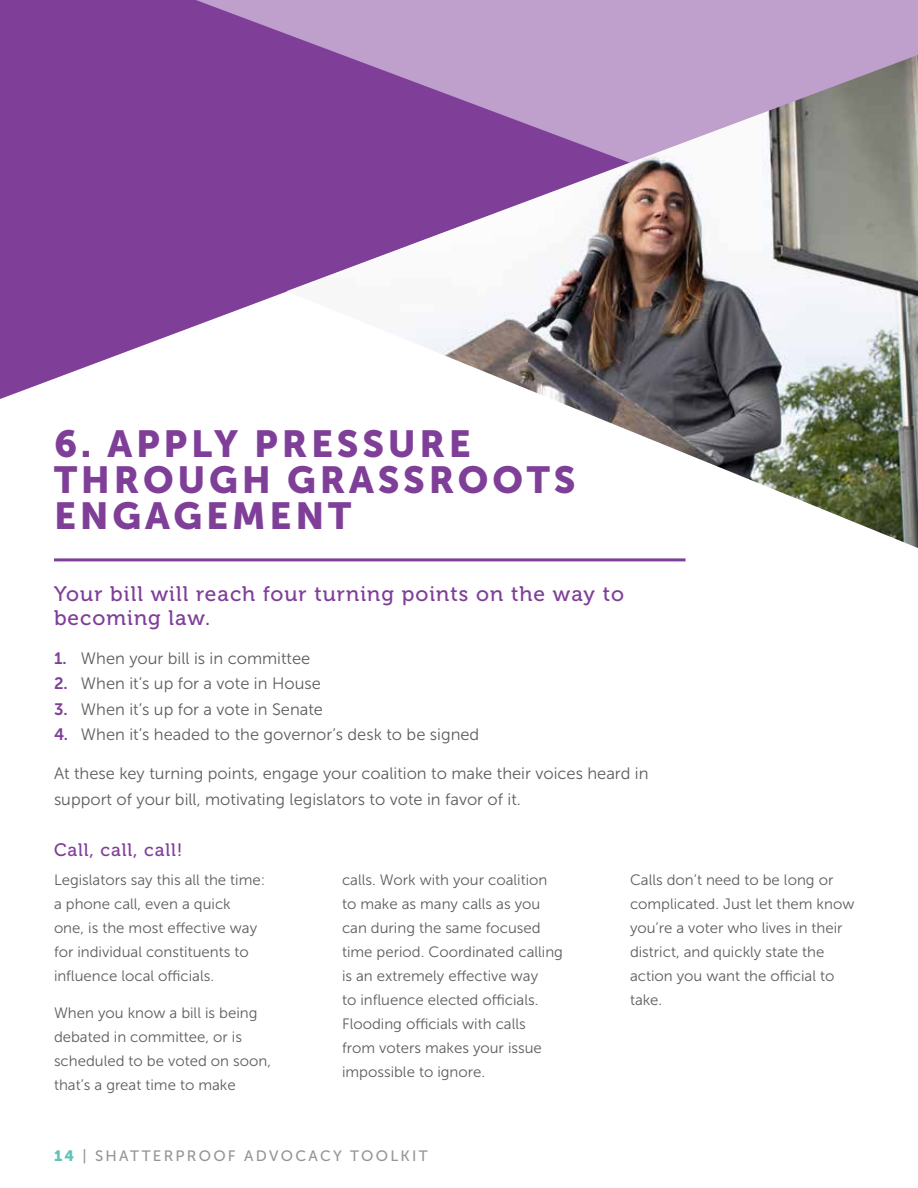
<style>
.page{position:relative;width:918px;height:1188px;background:#fff}
.page>*{position:absolute;margin:0;border:0;box-sizing:border-box;transform-origin:0 0}
.t1{font:37.5px/36px "Museo Sans 900";letter-spacing:.1em;color:#7f3f98}
.t2{font:21px/24px "Museo 500";letter-spacing:.05em;color:#7f3f98}
.t3{font:18px "Museo 500";letter-spacing:.05em;color:#7f3f98}
.t4{font:16.5px/25.5px "Museo Sans 300";color:#5c5d5f}
.t5{font:15px/24px "Museo Sans 300";color:#5c5d5f}
.t6{font:15px "Museo Sans 500";letter-spacing:.15em;color:#949598}
.s1{font-family:"Museo Sans 700";color:#7f3f98}
.s2{font-family:"Museo Sans 900";color:#60c5b7}
</style>
<div class="page">
<div style="left:0;top:0;width:918px;height:218px;background:#bf9fcb"></div>
<svg style="left:0;top:0;width:342px;height:399px;fill:#7f3f98"></svg>
<img style="left:286px;top:55px;width:632px;height:493px">
<hr style="left:54px;top:558px;width:632px;height:3px;background:#7f3f98">
<h1 class="t1" style="left:54px;top:426px;width:523px">6. APPLY PRESSURE<br>THROUGH GRASSROOTS<br>ENGAGEMENT</h1>
<h2 class="t2" style="left:54px;top:582px;width:572px">Your bill will reach four turning points on the way to becoming law.</h2>
<p class="t4" style="left:54px;top:645px;width:258px"><span class="s1">1.</span> When your bill is in committee</p>
<p class="t4" style="left:54px;top:671px;width:268px"><span class="s1">2.</span> When it’s up for a vote in House</p>
<p class="t4" style="left:54px;top:696px;width:271px"><span class="s1">3.</span> When it’s up for a vote in Senate</p>
<p class="t4" style="left:54px;top:722px;width:427px"><span class="s1">4.</span> When it’s headed to the governor’s desk to be signed</p>
<p class="t4" style="left:54px;top:761px;width:596px">At these key turning points, engage your coalition to make their voices heard in support of your bill, motivating legislators to vote in favor of it.</p>
<p class="t3" style="left:54px;top:840px;width:130px">Call, call, call!</p>
<p class="t5" style="left:54px;top:868px;width:213px">Legislators say this all the time: a phone call, even a quick<br>one, is the most effective way for individual constituents to influence local officials.</p>
<p class="t5" style="left:54px;top:1001px;width:219px">When you know a bill is being debated in committee, or is scheduled to be voted on soon, that’s a great time to make</p>
<p class="t5" style="left:342px;top:868px;width:222px">calls. Work with your coalition to make as many calls as you can during the same focused time period. Coordinated calling is an extremely effective way<br>to influence elected officials.<br>Flooding officials with calls<br>from voters makes your issue impossible to ignore.</p>
<p class="t5" style="left:630px;top:868px;width:226px">Calls don’t need to be long or complicated. Just let them know you’re a voter who lives in their district, and quickly state the action you want the official to take.</p>
<p class="t6" style="left:54px;top:1148px;width:375px"><span class="s2">14</span> | SHATTERPROOF ADVOCACY TOOLKIT</p>
</div>
